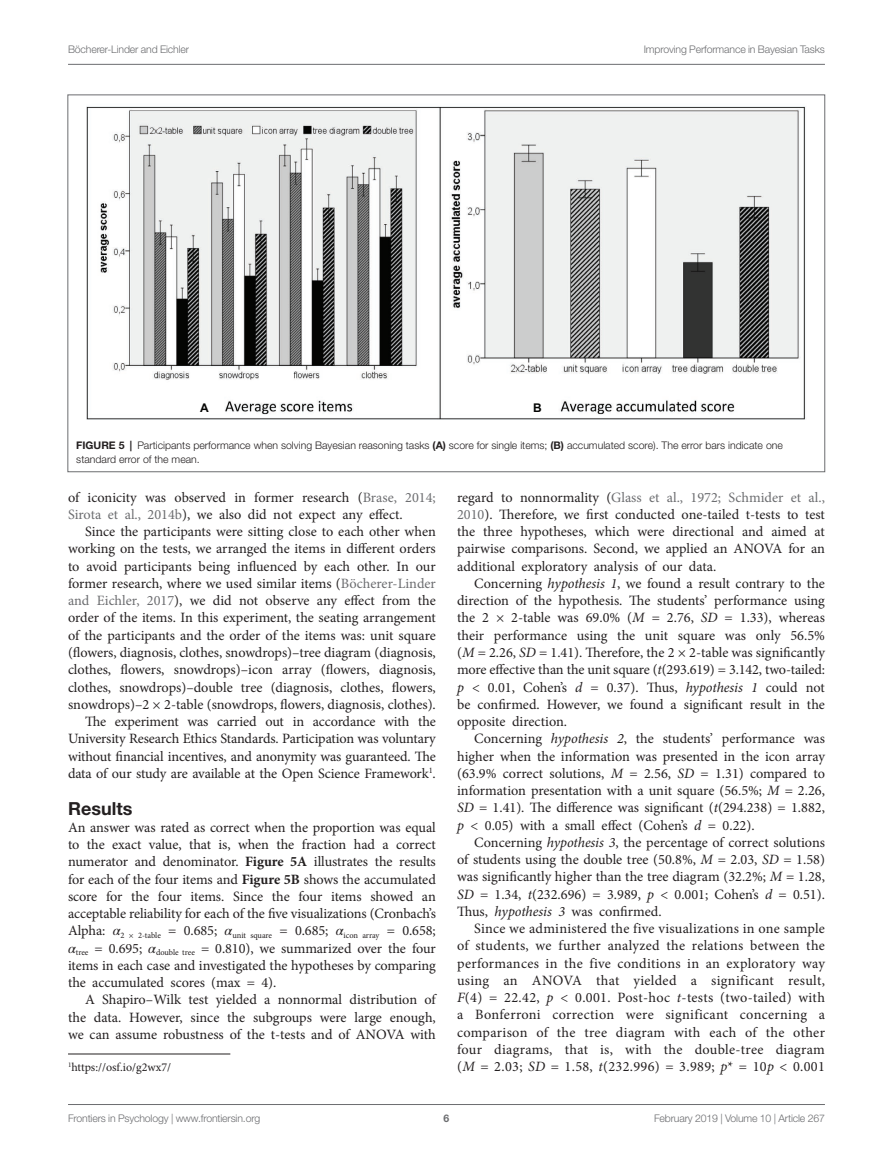
<style>
.page{position:relative;width:893px;height:1170px;background:#fff}
.page>*{position:absolute;margin:0;border:0;box-sizing:border-box;transform-origin:0 0}
.HEAD_2{font:700 18px "Helvetica Neue LT Std";color:#231f20}
.TEXT{font:14.25px/17.2px "Minion Pro";color:#231f20;text-align:justify}
.TEXT_FLUSH{font:14.25px/17.2px "Minion Pro";letter-spacing:-.005em;color:#231f20;text-align:justify}
.FOOTNOTE_P{font:12px "Minion Pro";color:#231f20}
.t1{font:700 12px "Arial";color:#040503}
.FIG_LEG{font:300 10.5px/14.2px "Helvetica Neue LT Std";color:#231f20}
.t2{font:300 10.5px "Helvetica Neue LT Std";letter-spacing:-.015em;color:#6c6d70}
.t3{font:700 10.5px "Helvetica Neue LT Std";color:#6c6d70}
.TEXT_FLUSH-2{font:8.4px "Minion Pro";letter-spacing:-.005em;color:#231f20}
.s1{font-weight:700}
.s2{color:#6c6d70}
.s3{font-family:"STIX General";font-style:italic}
.s4{font-style:italic}
</style>
<div class="page">
<hr style="left:68px;top:64px;width:757px;height:1px;background:#6c6d70">
<hr style="left:68px;top:1104px;width:757px;height:1px;background:#6c6d70">
<img style="left:86px;top:106px;width:720px;height:314px">
<hr style="left:68px;top:1053px;width:162px;height:1px;background:#231f20">
<p class="t2" style="left:68px;top:42px;width:123px">Böcherer-Linder and Eichler</p>
<p class="t2" style="left:644px;top:42px;width:183px">Improving Performance in Bayesian Tasks</p>
<p class="t1" style="left:200px;top:400px;width:10px">A</p>
<p class="t1" style="left:533px;top:400px;width:10px">B</p>
<p class="FIG_LEG" style="left:76px;top:438px;width:708px"><span class="s1">FIGURE 5 |</span> Participants performance when solving Bayesian reasoning tasks <span class="s1">(A)</span> score for single items; <span class="s1">(B)</span> accumulated score). The error bars indicate one standard error of the mean.</p>
<p class="TEXT" style="left:68px;top:488px;width:369px">of iconicity was observed in former research (<span class="s2">Brase, 2014;<br>Sirota et al., 2014b</span>), we also did not expect any effect.</p>
<p class="TEXT" style="left:68px;top:523px;width:369px;text-indent:17px">Since the participants were sitting close to each other when working on the tests, we arranged the items in different orders to avoid participants being influenced by each other. In our former research, where we used similar items (<span class="s2">Böcherer-Linder and Eichler, 2017</span>), we did not observe any effect from the order of the items. In this experiment, the seating arrangement of the participants and the order of the items was: unit square (flowers, diagnosis, clothes, snowdrops)–tree diagram (diagnosis, clothes, flowers, snowdrops)–icon array (flowers, diagnosis, clothes, snowdrops)–double tree (diagnosis, clothes, flowers, snowdrops)–2 × 2-table (snowdrops, flowers, diagnosis, clothes).</p>
<p class="TEXT" style="left:68px;top:712px;width:369px;text-indent:17px">The experiment was carried out in accordance with the University Research Ethics Standards. Participation was voluntary without financial incentives, and anonymity was guaranteed. The data of our study are available at the Open Science Framework<sup>1</sup>.</p>
<p class="HEAD_2" style="left:68px;top:797px;width:66px">Results</p>
<p class="TEXT_FLUSH" style="left:68px;top:818px;width:369px">An answer was rated as correct when the proportion was equal to the exact value, that is, when the fraction had a correct numerator and denominator. <span class="s1">Figure 5A</span> illustrates the results for each of the four items and <span class="s1">Figure 5B</span> shows the accumulated score for the four items. Since the four items showed an acceptable reliability for each of the five visualizations (Cronbach’s</p>
<p class="TEXT_FLUSH-2" style="left:68px;top:929px;width:369px"><sup>Alpha:</sup> <sup>α</sup>2 × 2-table <sup>=</sup> <sup>0.685;</sup> <sup>α</sup>unit square <sup>=</sup> <sup>0.685;</sup> <sup>α</sup>icon array <sup>=</sup> <sup>0.658;</sup></p>
<p class="TEXT_FLUSH" style="left:68px;top:939px;width:369px"><span class="s3">α</span><sub>tree</sub> = 0.695; <span class="s3">α</span><sub>double</sub> <sub>tree</sub> = 0.810), we summarized over the four items in each case and investigated the hypotheses by comparing the accumulated scores (max = 4).</p>
<p class="TEXT" style="left:68px;top:991px;width:369px;text-indent:17px">A Shapiro–Wilk test yielded a nonnormal distribution of the data. However, since the subgroups were large enough, we can assume robustness of the t-tests and of ANOVA with</p>
<p class="FOOTNOTE_P" style="left:68px;top:1059px;width:105px"><sup>1</sup>https://osf.io/g2wx7/</p>
<p class="TEXT" style="left:457px;top:488px;width:369px">regard to nonnormality (<span class="s2">Glass et al., 1972; Schmider et al., 2010</span>). Therefore, we first conducted one-tailed t-tests to test the three hypotheses, which were directional and aimed at pairwise comparisons. Second, we applied an ANOVA for an additional exploratory analysis of our data.</p>
<p class="TEXT" style="left:457px;top:574px;width:369px;text-indent:17px">Concerning <span class="s4">hypothesis 1</span>, we found a result contrary to the direction of the hypothesis. The students’ performance using the 2 × 2-table was 69.0% (<span class="s4">M</span> = 2.76, <span class="s4">SD</span> = 1.33), whereas their performance using the unit square was only 56.5% (<span class="s4">M</span> = 2.26, <span class="s4">SD</span> = 1.41). Therefore, the 2 × 2-table was significantly more effective than the unit square (<span class="s4">t</span>(293.619) = 3.142, two-tailed: <span class="s4">p</span> &lt; 0.01, Cohen’s <span class="s4">d</span> = 0.37). Thus, <span class="s4">hypothesis 1</span> could not be confirmed. However, we found a significant result in the opposite direction.</p>
<p class="TEXT" style="left:457px;top:730px;width:369px;text-indent:17px">Concerning <span class="s4">hypothesis 2</span>, the students’ performance was higher when the information was presented in the icon array (63.9% correct solutions, <span class="s4">M</span> = 2.56, <span class="s4">SD</span> = 1.31) compared to information presentation with a unit square (56.5%; <span class="s4">M</span> = 2.26, <span class="s4">SD</span> = 1.41). The difference was significant (<span class="s4">t</span>(294.238) = 1.882, <span class="s4">p</span> &lt; 0.05) with a small effect (Cohen’s <span class="s4">d</span> = 0.22).</p>
<p class="TEXT" style="left:457px;top:833px;width:369px;text-indent:17px">Concerning <span class="s4">hypothesis 3</span>, the percentage of correct solutions of students using the double tree (50.8%, <span class="s4">M</span> = 2.03, <span class="s4">SD</span> = 1.58) was significantly higher than the tree diagram (32.2%; <span class="s4">M</span> = 1.28, <span class="s4">SD</span> = 1.34, <span class="s4">t</span>(232.696) = 3.989, <span class="s4">p</span> &lt; 0.001; Cohen’s <span class="s4">d</span> = 0.51).<br>Thus, <span class="s4">hypothesis 3</span> was confirmed.</p>
<p class="TEXT" style="left:457px;top:919px;width:369px;text-indent:17px">Since we administered the five visualizations in one sample of students, we further analyzed the relations between the performances in the five conditions in an exploratory way using an ANOVA that yielded a significant result, <span class="s4">F</span>(4) = 22.42, <span class="s4">p</span> &lt; 0.001. Post-hoc <span class="s4">t</span>-tests (two-tailed) with a Bonferroni correction were significant concerning a comparison of the tree diagram with each of the other four diagrams, that is, with the double-tree diagram (<span class="s4">M</span> = 2.03; <span class="s4">SD</span> = 1.58, <span class="s4">t</span>(232.996) = 3.989; <span class="s4">p</span>* = 10<span class="s4">p</span> &lt; 0.001</p>
<p class="t2" style="left:68px;top:1111px;width:194px">Frontiers in Psychology | www.frontiersin.org</p>
<p class="t3" style="left:444px;top:1111px;width:7px">6</p>
<p class="t2" style="left:654px;top:1111px;width:172px">February 2019 | Volume 10 | Article 267</p>
</div>
